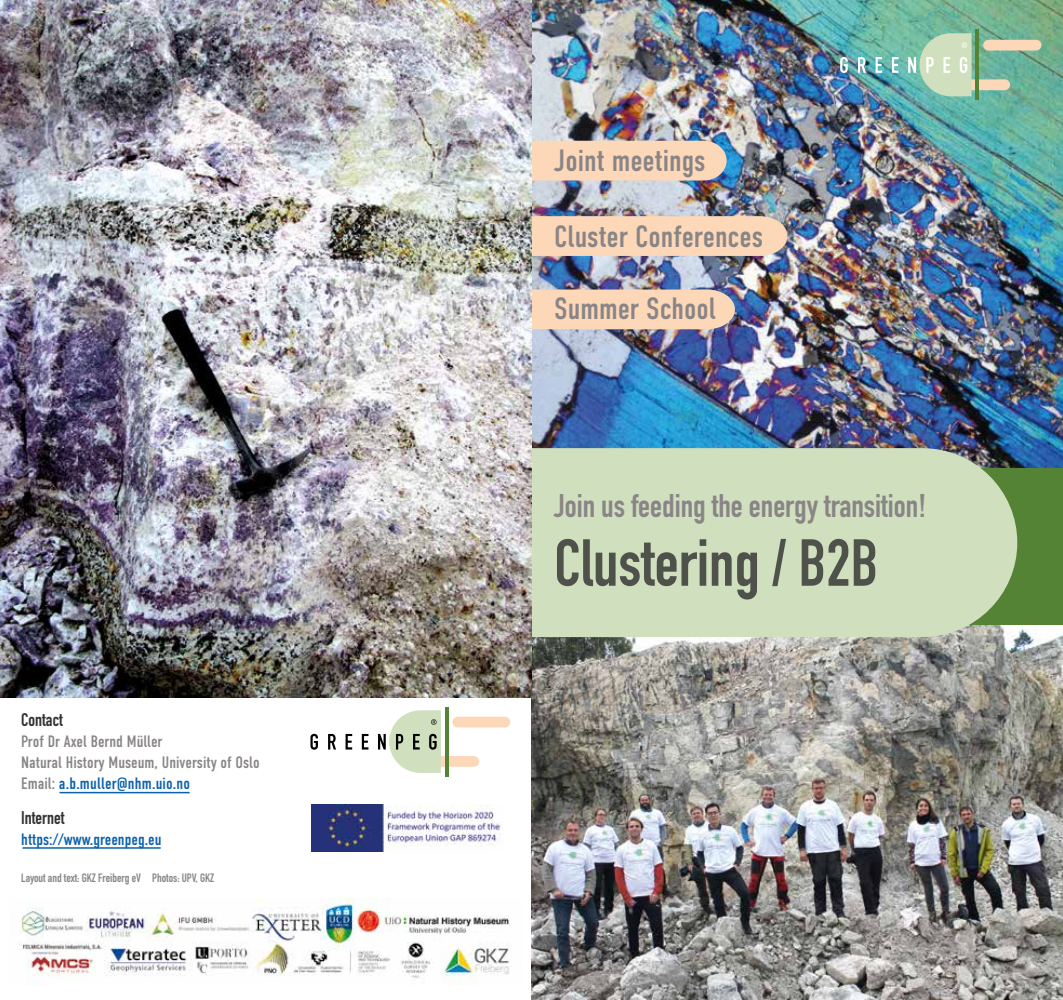
<style>
.page{position:relative;width:1063px;height:1000px;background:#fff}
.page>*{position:absolute;margin:0;border:0;box-sizing:border-box;transform-origin:0 0}
.t1{font:700 65.25px "DIN Condensed";color:#333232}
.t2{font:700 32.25px "DIN Condensed";color:#898586}
.t3{font:30.75px "DIN Condensed";color:#898586}
.t4{font:700 18px "DIN Condensed";color:#333232}
.t5{font:16.5px/21px "DIN Condensed";color:#898586}
.t6{font:16.5px "DIN Condensed";color:#0c61ac}
.t7{font:700 12px "DIN Condensed";color:#898586}
.s1{color:#0c61ac}
</style>
<div class="page">
<img style="left:19px;top:898px;width:491px;height:86px">
<div style="left:421px;top:755px;width:58px;height:11px;background:#fcd7b8;border-radius:5px"></div>
<div style="left:452px;top:716px;width:58px;height:11px;background:#fcd7b8;border-radius:5px"></div>
<hr style="left:445px;top:706px;width:3px;height:70px;background:#558336">
<svg style="left:310px;top:733px;width:8px;height:16px"></svg>
<svg style="left:328px;top:733px;width:8px;height:16px"></svg>
<svg style="left:346px;top:733px;width:6px;height:16px"></svg>
<svg style="left:362px;top:733px;width:6px;height:16px"></svg>
<svg style="left:378px;top:710px;width:63px;height:62px"></svg>
<img style="left:312px;top:804px;width:190px;height:47px">
<img style="left:531px;top:624px;width:532px;height:375px">
<img style="left:531px;top:0;width:532px;height:468px">
<div style="left:531px;top:141px;width:196px;height:39px;background:#fcd7b8"></div>
<div style="left:531px;top:216px;width:256px;height:40px;background:#fcd7b8"></div>
<div style="left:531px;top:289px;width:204px;height:40px;background:#fcd7b8"></div>
<div style="left:952px;top:79px;width:58px;height:11px;background:#fcd7b8;border-radius:5px"></div>
<div style="left:983px;top:40px;width:58px;height:11px;background:#fcd7b8;border-radius:5px"></div>
<hr style="left:976px;top:30px;width:3px;height:70px;background:#558336">
<svg style="left:840px;top:57px;width:8px;height:16px"></svg>
<svg style="left:858px;top:57px;width:8px;height:16px"></svg>
<svg style="left:876px;top:57px;width:6px;height:16px"></svg>
<svg style="left:892px;top:57px;width:7px;height:16px"></svg>
<svg style="left:908px;top:33px;width:64px;height:63px;background:#b8d8bc"></svg>
<div style="left:879px;top:468px;width:184px;height:156px;background:#558336"></div>
<div style="left:531px;top:448px;width:486px;height:189px;background:#d0e0be"></div>
<img style="left:0;top:0;width:531px;height:696px">
<hr style="left:60px;top:791px;width:130px;height:2px;background:#0c61ac">
<hr style="left:23px;top:847px;width:138px;height:1px;background:#0c61ac">
<p class="t4" style="left:21px;top:707px;width:43px">Contact</p>
<p class="t5" style="left:21px;top:731px;width:240px">Prof Dr Axel Bernd Müller<br>Natural History Museum, University of Oslo<br>Email: <span class="s1">a.b.muller@nhm.uio.no</span></p>
<p class="t4" style="left:21px;top:805px;width:45px">Internet</p>
<p class="t6" style="left:21px;top:830px;width:142px">https://www.greenpeg.eu</p>
<p class="t7" style="left:21px;top:869px;width:195px">Layout and text: GKZ Freiberg eV Photos: UPV, GKZ</p>
<h3 class="t3" style="left:554px;top:143px;width:153px">Joint meetings</h3>
<h3 class="t3" style="left:554px;top:219px;width:210px">Cluster Conferences</h3>
<h3 class="t3" style="left:554px;top:291px;width:163px">Summer School</h3>
<h2 class="t2" style="left:554px;top:483px;width:373px">Join us feeding the energy transition!</h2>
<h1 class="t1" style="left:554px;top:519px;width:326px">Clustering / B2B</h1>
</div>
